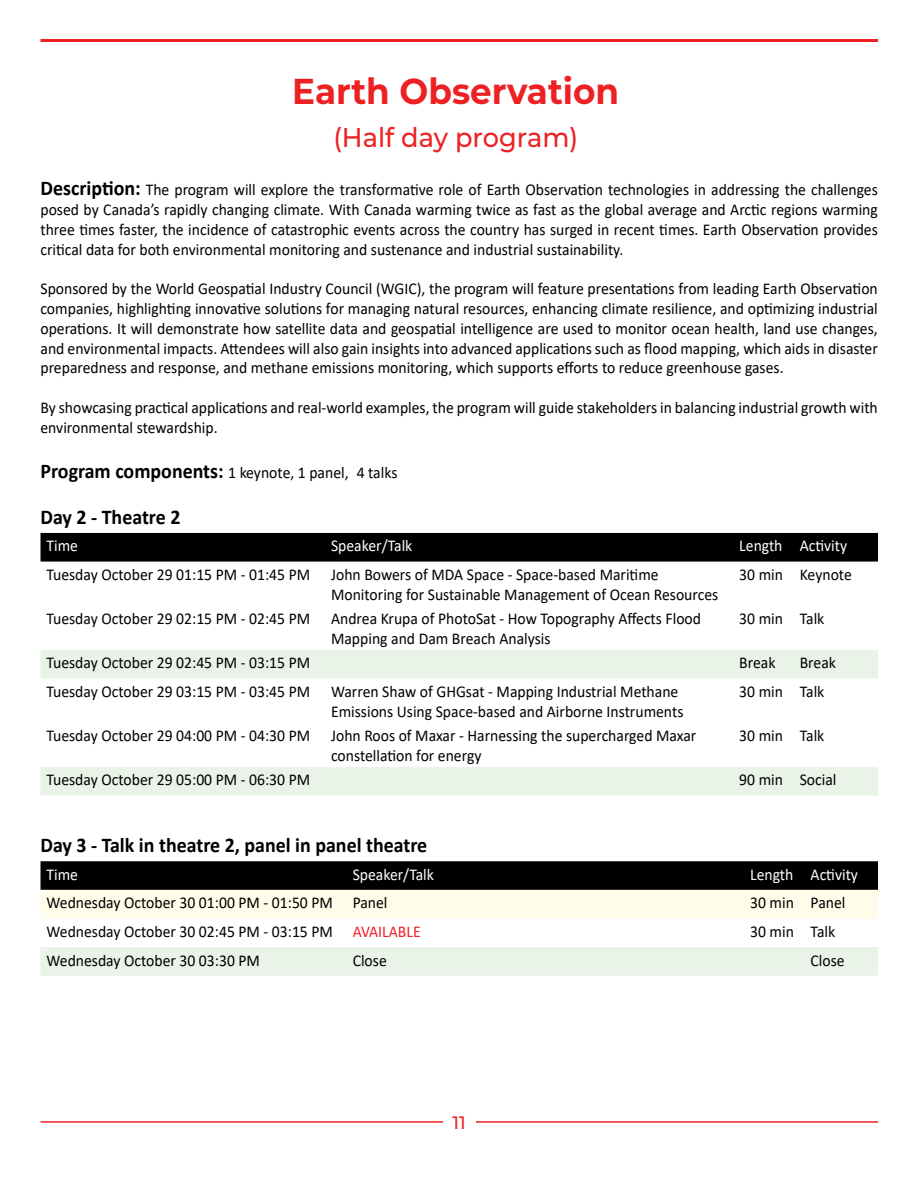
<style>
.page{position:relative;width:918px;height:1188px;background:#fff}
.page>*{position:absolute;margin:0;border:0;box-sizing:border-box;transform-origin:0 0}
.t1{font:700 36px "Montserrat";color:#ed2124;scale:.95 1}
.t2{font:500 27px "Montserrat";color:#ed2124;scale:.95 1}
.t3{font:700 21px "Calibri";color:#000;scale:.95 1}
.t4{font:500 18px "Montserrat";color:#ed2124}
.t5{font:16.5px/19.8px "Calibri";color:#000;scale:.95 1}
.t6{font:16.5px "Calibri";color:#fff;scale:.95 1}
.s1{font-weight:700;font-size:21px}
.s2{color:#ed2124}
</style>
<div class="page">
<hr style="left:40px;top:1121px;width:838px;height:2px;background:#ed2124">
<div style="left:443px;top:1111px;width:32px;height:29px;background:#fff"></div>
<hr style="left:40px;top:39px;width:838px;height:3px;background:#ed2124">
<div style="left:40px;top:533px;width:838px;height:29px;background:#000"></div>
<svg style="left:40px;top:650px;width:838px;height:146px"></svg>
<svg style="left:40px;top:861px;width:838px;height:58px;background:#818076"></svg>
<div style="left:40px;top:947px;width:838px;height:29px;background:#eaf3e7"></div>
<h1 class="t1" style="left:292px;top:65px;width:346px">Earth Observation</h1>
<h2 class="t2" style="left:333px;top:118px;width:259px">(Half day program)</h2>
<p class="t5" style="left:40px;top:179px;width:883px;text-align:justify"><span class="s1">Description:</span> The program will explore the transformative role of Earth Observation technologies in addressing the challenges posed by Canada’s rapidly changing climate. With Canada warming twice as fast as the global average and Arctic regions warming three times faster, the incidence of catastrophic events across the country has surged in recent times. Earth Observation provides critical data for both environmental monitoring and sustenance and industrial sustainability.</p>
<p class="t5" style="left:40px;top:278px;width:883px;text-align:justify">Sponsored by the World Geospatial Industry Council (WGIC), the program will feature presentations from leading Earth Observation companies, highlighting innovative solutions for managing natural resources, enhancing climate resilience, and optimizing industrial operations. It will demonstrate how satellite data and geospatial intelligence are used to monitor ocean health, land use changes, and environmental impacts. Attendees will also gain insights into advanced applications such as flood mapping, which aids in disaster preparedness and response, and methane emissions monitoring, which supports efforts to reduce greenhouse gases.</p>
<p class="t5" style="left:40px;top:397px;width:883px">By showcasing practical applications and real-world examples, the program will guide stakeholders in balancing industrial growth with environmental stewardship.</p>
<p class="t5" style="left:40px;top:462px;width:377px"><span class="s1">Program components:</span> 1 keynote, 1 panel, 4 talks</p>
<p class="t3" style="left:40px;top:502px;width:149px">Day 2 - Theatre 2</p>
<p class="t6" style="left:46px;top:534px;width:35px">Time</p>
<p class="t6" style="left:331px;top:534px;width:87px">Speaker/Talk</p>
<p class="t6" style="left:739px;top:534px;width:115px">Length Activity</p>
<p class="t5" style="left:47px;top:564px;width:279px">Tuesday October 29 01:15 PM - 01:45 PM</p>
<p class="t5" style="left:331px;top:564px;width:409px">John Bowers of MDA Space - Space-based Maritime<br>Monitoring for Sustainable Management of Ocean Resources</p>
<p class="t5" style="left:739px;top:564px;width:120px">30 min Keynote</p>
<p class="t5" style="left:47px;top:608px;width:279px">Tuesday October 29 02:15 PM - 02:45 PM</p>
<p class="t5" style="left:331px;top:608px;width:391px">Andrea Krupa of PhotoSat - How Topography Affects Flood<br>Mapping and Dam Breach Analysis</p>
<p class="t5" style="left:739px;top:608px;width:91px">30 min Talk</p>
<p class="t5" style="left:47px;top:653px;width:279px">Tuesday October 29 02:45 PM - 03:15 PM</p>
<p class="t5" style="left:739px;top:653px;width:40px">Break</p>
<p class="t5" style="left:800px;top:653px;width:40px">Break</p>
<p class="t5" style="left:47px;top:681px;width:279px">Tuesday October 29 03:15 PM - 03:45 PM</p>
<p class="t5" style="left:331px;top:681px;width:372px">Warren Shaw of GHGsat - Mapping Industrial Methane<br>Emissions Using Space-based and Airborne Instruments</p>
<p class="t5" style="left:739px;top:681px;width:91px">30 min Talk</p>
<p class="t5" style="left:47px;top:725px;width:279px">Tuesday October 29 04:00 PM - 04:30 PM</p>
<p class="t5" style="left:331px;top:725px;width:386px">John Roos of Maxar - Harnessing the supercharged Maxar constellation for energy</p>
<p class="t5" style="left:739px;top:725px;width:91px">30 min Talk</p>
<p class="t5" style="left:47px;top:769px;width:279px">Tuesday October 29 05:00 PM - 06:30 PM</p>
<p class="t5" style="left:739px;top:769px;width:104px">90 min Social</p>
<p class="t3" style="left:40px;top:830px;width:409px">Day 3 - Talk in theatre 2, panel in panel theatre</p>
<p class="t6" style="left:46px;top:863px;width:35px">Time</p>
<p class="t6" style="left:353px;top:863px;width:87px">Speaker/Talk</p>
<p class="t6" style="left:750px;top:863px;width:115px">Length Activity</p>
<p class="t5" style="left:47px;top:892px;width:361px">Wednesday October 30 01:00 PM - 01:50 PM Panel</p>
<p class="t5" style="left:750px;top:892px;width:102px">30 min Panel</p>
<p class="t5" style="left:47px;top:921px;width:395px">Wednesday October 30 02:45 PM - 03:15 PM <span class="s2">AVAILABLE</span></p>
<p class="t5" style="left:750px;top:921px;width:91px">30 min Talk</p>
<p class="t5" style="left:47px;top:950px;width:226px">Wednesday October 30 03:30 PM</p>
<p class="t5" style="left:353px;top:950px;width:37px">Close</p>
<p class="t5" style="left:811px;top:950px;width:37px">Close</p>
<p class="t4" style="left:453px;top:1110px;width:15px">11</p>
</div>
